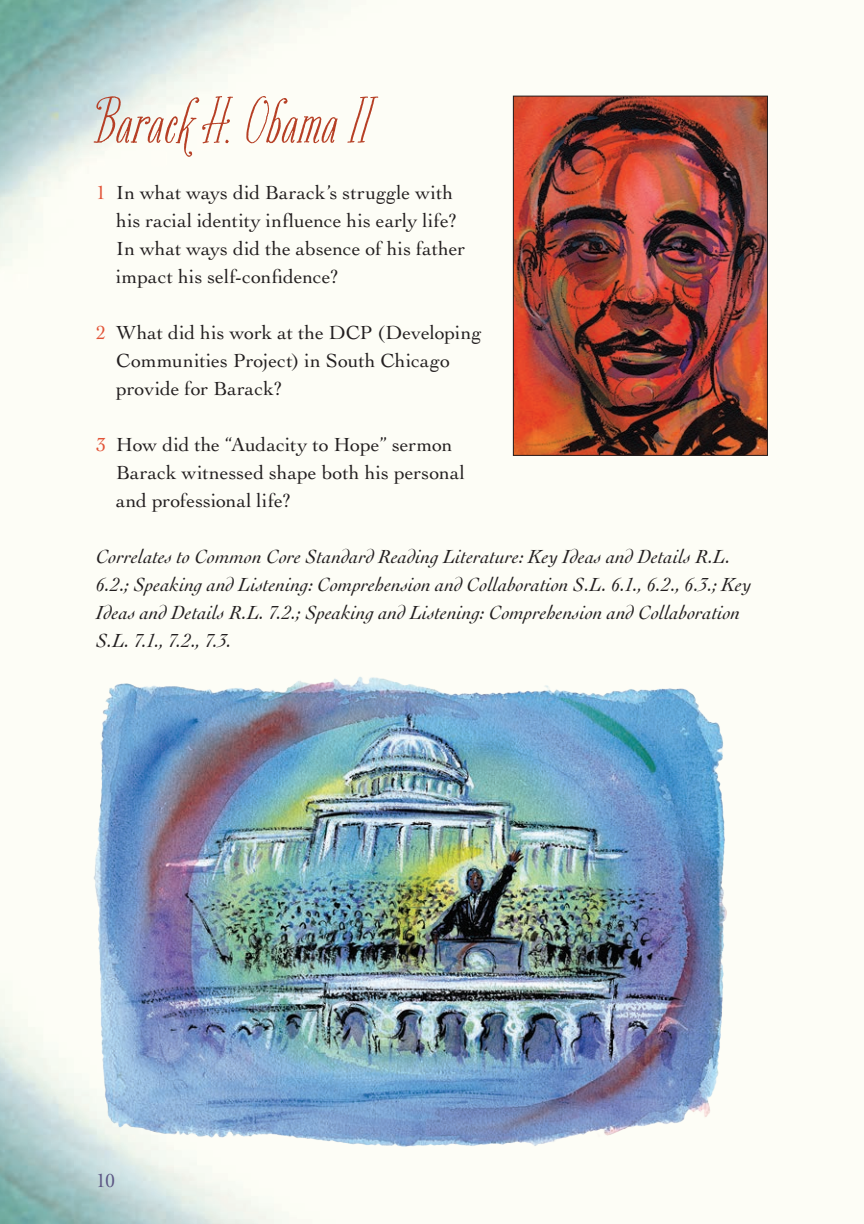
<style>
.page{position:relative;width:864px;height:1224px;background:#fff}
.page>*{position:absolute;margin:0;border:0;box-sizing:border-box;transform-origin:0 0}
.Heads{font:64px "Bookeyed Suzanne";color:#b63f25}
.Body_Copy{font:20px/28px "Cochin LT Std";letter-spacing:.005em;color:#231f20}
.Body_Copy-2{font:italic 20px/28px "Cochin LT Std";letter-spacing:.005em;color:#231f20}
.t1{font:20px "Cochin LT Std";color:#5c5684}
.s1{color:#e25337}
</style>
<div class="page">
<img style="left:0;top:0;width:768px;height:1224px">
<img style="left:88px;top:673px;width:645px;height:483px">
<img style="left:515px;top:98px;width:251px;height:356px">
<div style="left:513px;top:96px;width:255px;height:360px;border:1px solid #231f20"></div>
<p class="Heads" style="left:96px;top:83px;width:275px">Barack H. Obama II</p>
<p class="Body_Copy" style="left:116px;top:178px;width:350px;text-indent:-20px"><span class="s1">1</span> In what ways did Barack’s struggle with his racial identity influence his early life?<br>In what ways did the absence of his father impact his self-confidence?</p>
<p class="Body_Copy" style="left:116px;top:318px;width:367px;text-indent:-20px"><span class="s1">2</span> What did his work at the DCP (Developing<br>Communities Project) in South Chicago provide for Barack?</p>
<p class="Body_Copy" style="left:116px;top:430px;width:350px;text-indent:-20px"><span class="s1">3</span> How did the “Audacity to Hope” sermon<br>Barack witnessed shape both his personal and professional life?</p>
<p class="Body_Copy-2" style="left:96px;top:542px;width:657px">Correlates to Common Core Standard Reading Literature: Key Ideas and Details R.L.<br>6.2.; Speaking and Listening: Comprehension and Collaboration S.L. 6.1., 6.2., 6.3.; Key Ideas and Details R.L. 7.2.; Speaking and Listening: Comprehension and Collaboration S.L. 7.1., 7.2., 7.3.</p>
<p class="t1" style="left:96px;top:1170px;width:21px">10</p>
</div>
